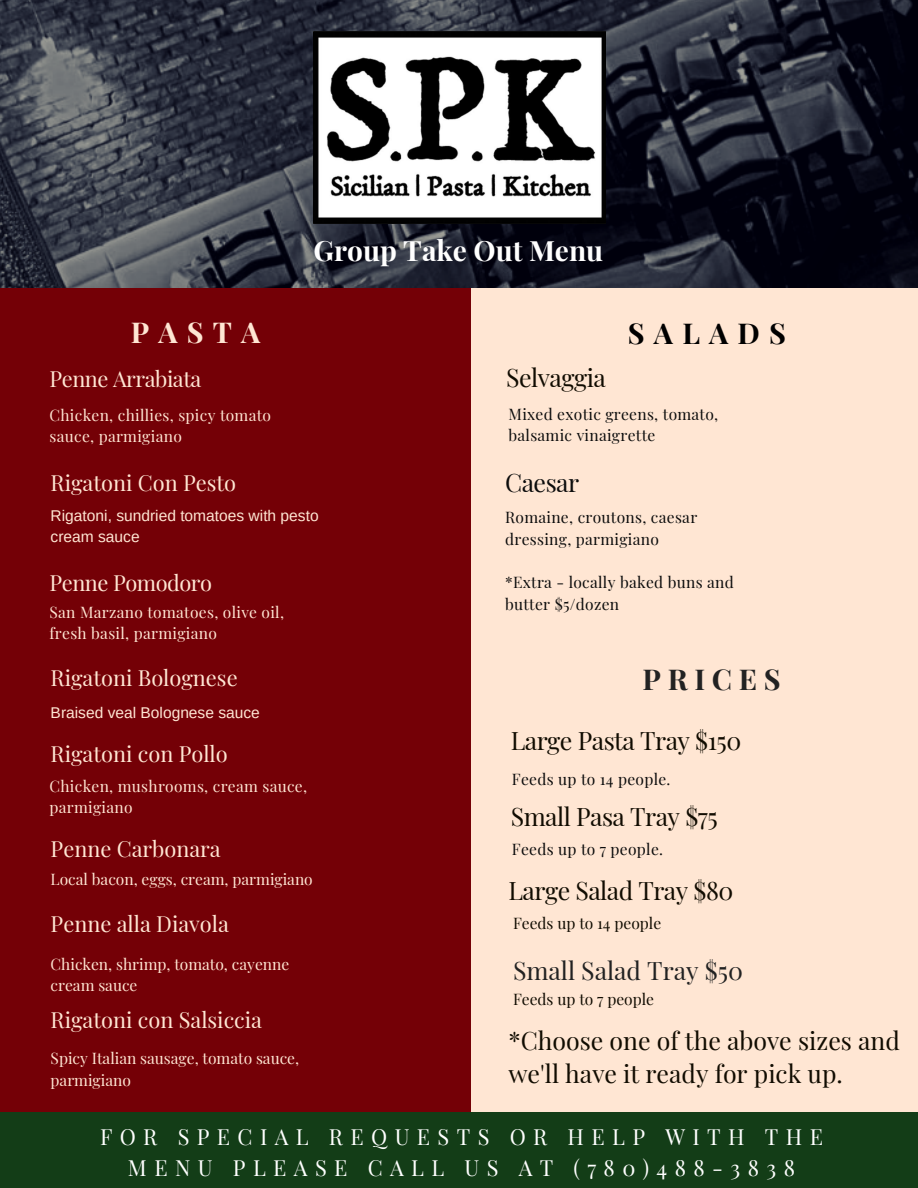
<style>
.page{position:relative;width:918px;height:1188px;background:#ffe6d3}
.page>*{position:absolute;margin:0;border:0;box-sizing:border-box;transform-origin:0 0}
.t1{font:700 28.8px "Playfair Display";letter-spacing:.32em;color:#000}
.t2{font:700 28.8px "Playfair Display";letter-spacing:.23em;color:#222}
.t3{font:700 28.8px "Playfair Display";letter-spacing:.32em;color:#ffe6d3}
.t4{font:700 28.05px "Playfair Display";color:#fff}
.t5{font:24.9px "Playfair Display";letter-spacing:-.02em;color:#110c01}
.t6{font:24.9px/33.8px "Playfair Display";color:#110c01}
.t7{font:24.9px "Playfair Display";color:#222}
.t8{font:24.9px "Playfair Display";letter-spacing:-.02em;color:#0c0c0c}
.t9{font:21.75px "Playfair Display";color:#ffe6d3}
.t10{font:21.75px/30.3px "Playfair Display";letter-spacing:.34em;color:#fff;text-align:center}
.t11{font:21.75px "Playfair Display";letter-spacing:-.02em;color:#ffe6d3}
.t12{font:15.6px/21.3px "Playfair Display";letter-spacing:.02em;color:#0c0c0c}
.t13{font:15.6px/21.3px "Playfair Display";letter-spacing:.02em;color:#ffe6d3}
.t14{font:15.6px/21.3px "Playfair Display";color:#ffe6d3}
.t15{font:15.6px/21.3px "Arimo";color:#ffe6d3}
.t16{font:15.6px "Playfair Display";color:#110c01}
</style>
<div class="page">
<div style="left:0;top:0;width:470px;height:1188px;background:#740006"></div>
<svg style="left:0;top:0;width:918px;height:288px;background:#272b37"></svg>
<div style="left:0;top:1113px;width:918px;height:75px;background:#133d17"></div>
<img style="left:314px;top:32px;width:291px;height:192px">
<h2 class="t4" style="left:314px;top:231px;width:291px">Group Take Out Menu</h2>
<h1 class="t3" style="left:131px;top:312px;width:131px">PASTA</h1>
<h1 class="t1" style="left:628px;top:313px;width:160px">SALADS</h1>
<h3 class="t11" style="left:50px;top:363px;width:153px">Penne Arrabiata</h3>
<h3 class="t5" style="left:506px;top:360px;width:101px">Selvaggia</h3>
<p class="t13" style="left:50px;top:404px;width:223px">Chicken, chillies, spicy tomato sauce, parmigiano</p>
<p class="t12" style="left:508px;top:402px;width:211px">Mixed exotic greens, tomato, balsamic vinaigrette</p>
<h3 class="t9" style="left:51px;top:467px;width:187px">Rigatoni Con Pesto</h3>
<p class="t15" style="left:51px;top:505px;width:270px">Rigatoni, sundried tomatoes with pesto cream sauce</p>
<h3 class="t8" style="left:505px;top:465px;width:76px">Caesar</h3>
<p class="t12" style="left:505px;top:506px;width:194px">Romaine, croutons, caesar dressing, parmigiano</p>
<h3 class="t11" style="left:50px;top:567px;width:164px">Penne Pomodoro</h3>
<p class="t13" style="left:50px;top:600px;width:236px">San Marzano tomatoes, olive oil, fresh basil, parmigiano</p>
<p class="t12" style="left:505px;top:571px;width:230px">*Extra - locally baked buns and butter $5/dozen</p>
<h3 class="t9" style="left:51px;top:663px;width:189px">Rigatoni Bolognese</h3>
<p class="t15" style="left:51px;top:702px;width:211px">Braised veal Bolognese sauce</p>
<h3 class="t9" style="left:51px;top:738px;width:179px">Rigatoni con Pollo</h3>
<h1 class="t2" style="left:643px;top:658px;width:139px">PRICES</h1>
<h3 class="t5" style="left:511px;top:723px;width:232px">Large Pasta Tray $150</h3>
<p class="t13" style="left:50px;top:775px;width:259px">Chicken, mushrooms, cream sauce, parmigiano</p>
<p class="t12" style="left:512px;top:768px;width:160px">Feeds up to 14 people.</p>
<h3 class="t5" style="left:511px;top:799px;width:209px">Small Pasa Tray $75</h3>
<h3 class="t9" style="left:51px;top:834px;width:172px">Penne Carbonara</h3>
<p class="t14" style="left:51px;top:868px;width:264px">Local bacon, eggs, cream, parmigiano</p>
<h3 class="t9" style="left:51px;top:908px;width:180px">Penne alla Diavola</h3>
<p class="t14" style="left:51px;top:953px;width:240px">Chicken, shrimp, tomato, cayenne cream sauce</p>
<h3 class="t9" style="left:51px;top:1005px;width:213px">Rigatoni con Salsiccia</h3>
<p class="t14" style="left:51px;top:1047px;width:250px">Spicy Italian sausage, tomato sauce, parmigiano</p>
<p class="t12" style="left:512px;top:838px;width:153px">Feeds up to 7 people.</p>
<h3 class="t5" style="left:508px;top:873px;width:226px">Large Salad Tray $80</h3>
<p class="t16" style="left:513px;top:912px;width:150px">Feeds up to 14 people</p>
<h3 class="t7" style="left:513px;top:953px;width:232px">Small Salad Tray $50</h3>
<p class="t16" style="left:513px;top:988px;width:143px">Feeds up to 7 people</p>
<h3 class="t6" style="left:508px;top:1022px;width:393px">*Choose one of the above sizes and we'll have it ready for pick up.</h3>
<h3 class="t10" style="left:100px;top:1121px;width:724px">FOR SPECIAL REQUESTS OR HELP WITH THE<br>MENU PLEASE CALL US AT (780)488-3838</h3>
</div>
